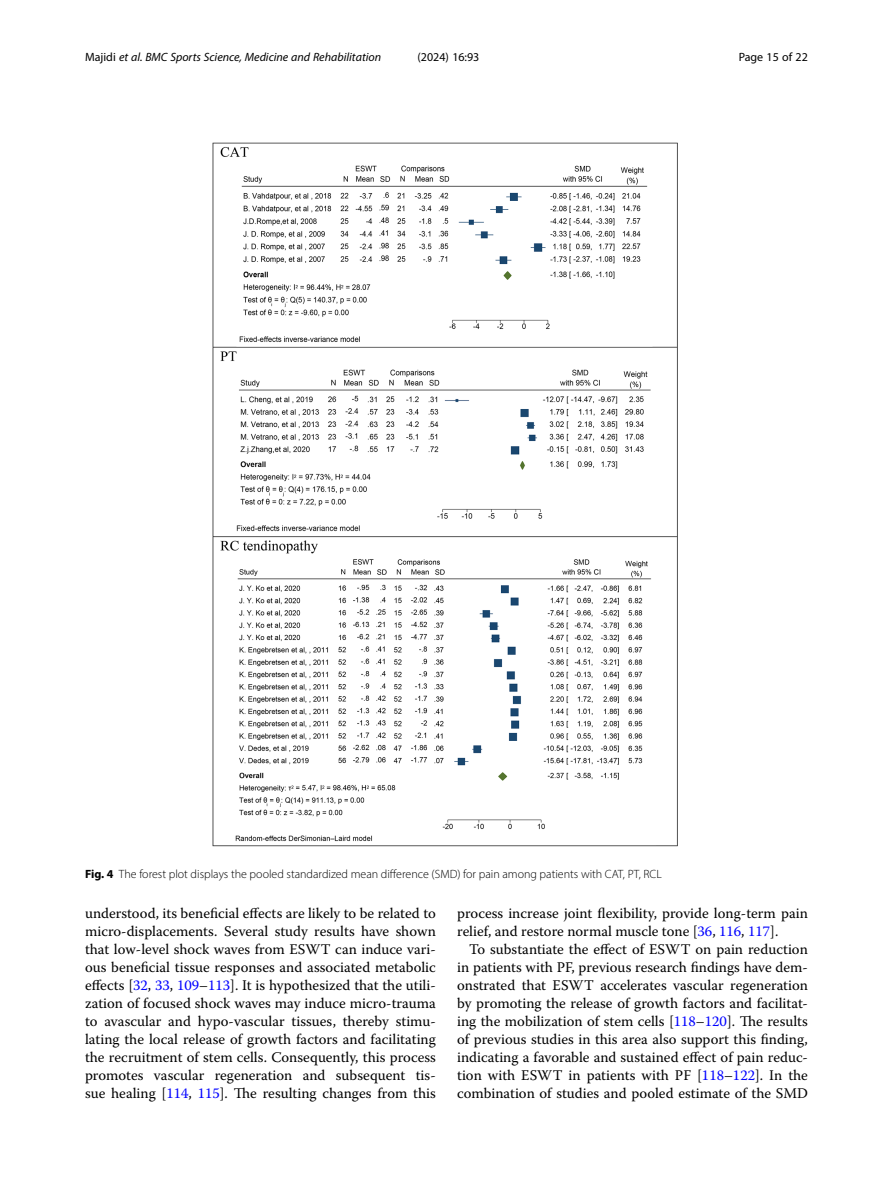
<style>
.page{position:relative;width:893px;height:1191px;background:#fff}
.page>*{position:absolute;margin:0;border:0;box-sizing:border-box;transform-origin:0 0}
.Body_Text{font:14.7px/18px "Warnock Pro";color:#000;text-align:justify}
.Body_Text_Indent{font:14.7px/18px "Warnock Pro";color:#000;text-align:justify}
.Figure_Caption{font:300 12px "Myriad Pro";color:#000}
.t1{font:italic 12px "Myriad Pro";color:#000}
.t2{font:12px "Myriad Pro";color:#000}
.s1{font-style:normal}
.s2{font-weight:700}
.s3{color:#00f}
</style>
<div class="page">
<img style="left:212px;top:142px;width:466px;height:705px">
<p class="t1" style="left:85px;top:50px;width:298px"><span class="s1">Majidi</span> et al. BMC Sports Science, Medicine and Rehabilitation</p>
<p class="t2" style="left:418px;top:50px;width:63px">(2024) 16:93</p>
<p class="t2" style="left:739px;top:50px;width:71px">Page 15 of 22</p>
<p class="Figure_Caption" style="left:85px;top:867px;width:578px"><span class="s2">Fig. 4</span> The forest plot displays the pooled standardized mean difference (SMD) for pain among patients with CAT, PT, RCL</p>
<p class="Body_Text" style="left:85px;top:904px;width:352px">understood, its beneficial effects are likely to be related to micro-displacements. Several study results have shown that low-level shock waves from ESWT can induce vari&shy;ous beneficial tissue responses and associated metabolic effects [<span class="s3">32</span>, <span class="s3">33</span>, <span class="s3">109</span>–<span class="s3">113</span>]. It is hypothesized that the utili&shy;zation of focused shock waves may induce micro-trauma to avascular and hypo-vascular tissues, thereby stimu&shy;lating the local release of growth factors and facilitating the recruitment of stem cells. Consequently, this process promotes vascular regeneration and subsequent tis&shy;sue healing [<span class="s3">114</span>, <span class="s3">115</span>]. The resulting changes from this</p>
<p class="Body_Text" style="left:457px;top:904px;width:352px">process increase joint flexibility, provide long-term pain relief, and restore normal muscle tone [<span class="s3">36</span>, <span class="s3">116</span>, <span class="s3">117</span>].</p>
<p class="Body_Text_Indent" style="left:457px;top:940px;width:352px;text-indent:12px">To substantiate the effect of ESWT on pain reduction in patients with PF, previous research findings have dem&shy;onstrated that ESWT accelerates vascular regeneration by promoting the release of growth factors and facilitat&shy;ing the mobilization of stem cells [<span class="s3">118</span>–<span class="s3">120</span>]. The results of previous studies in this area also support this finding, indicating a favorable and sustained effect of pain reduc&shy;tion with ESWT in patients with PF [<span class="s3">118</span>–<span class="s3">122</span>]. In the combination of studies and pooled estimate of the SMD</p>
</div>
